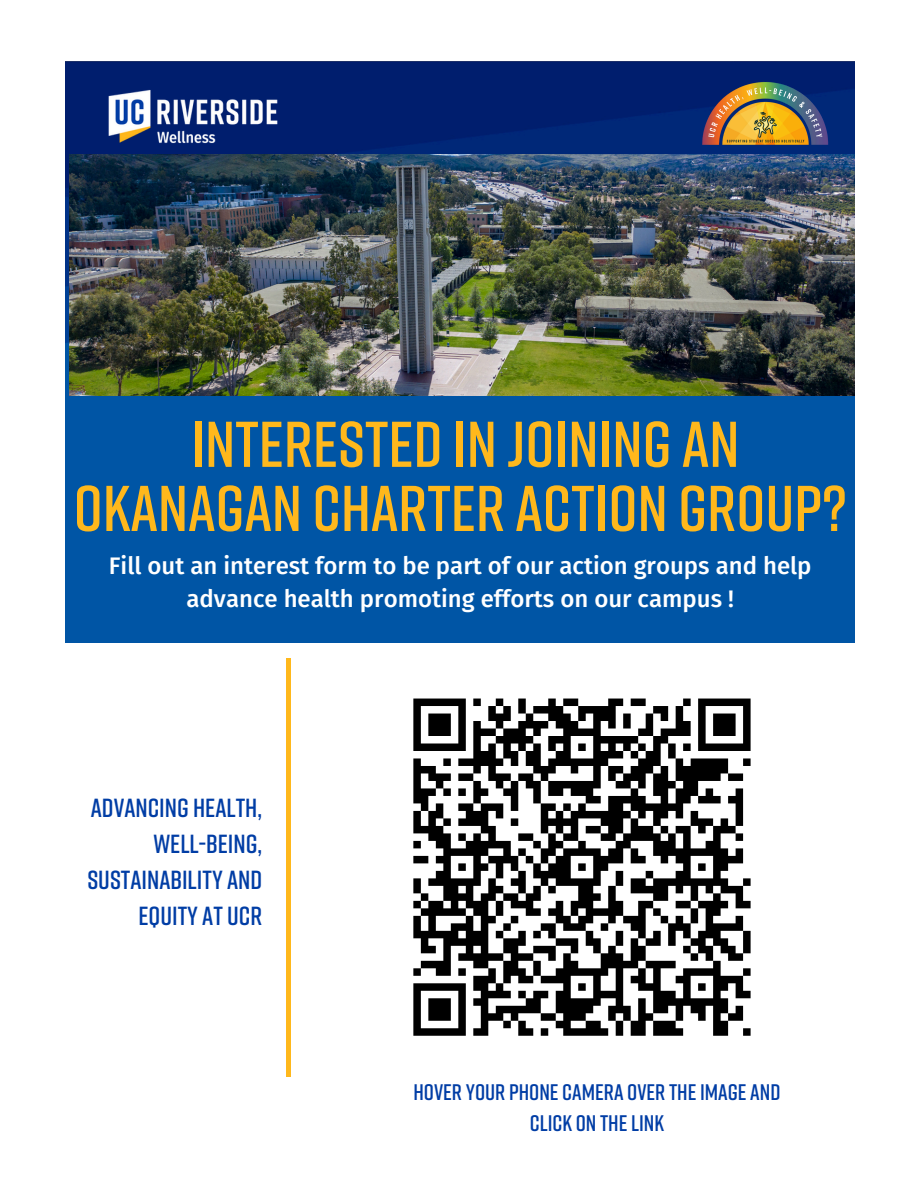
<style>
.page{position:relative;width:918px;height:1188px;background:#fff}
.page>*{position:absolute;margin:0;border:0;box-sizing:border-box;transform-origin:0 0}
.t1{font:600 64.5px/64.2px "Rift";color:#ffb81c;text-align:center}
.t2{font:600 26.1px/36px "Rift";color:#003da5;text-align:right}
.t3{font:500 24px/32.7px "Fira Sans";color:#fff;text-align:center}
.t4{font:600 22.5px/31.5px "Rift";color:#003da5;text-align:center}
</style>
<div class="page">
<img style="left:66px;top:62px;width:789px;height:580px">
<hr style="left:287px;top:658px;width:3px;height:418px;background:#ffb81c">
<img style="left:70px;top:154px;width:784px;height:242px">
<img style="left:679px;top:64px;width:174px;height:93px">
<img style="left:97px;top:79px;width:191px;height:75px">
<svg style="left:413px;top:698px;width:338px;height:338px"></svg>
<h1 class="t1" style="left:74px;top:410px;width:775px">INTERESTED IN JOINING AN<br>OKANAGAN CHARTER ACTION GROUP?</h1>
<h2 class="t3" style="left:109px;top:550px;width:704px">Fill out an interest form to be part of our action groups and help advance health promoting efforts on our campus !</h2>
<h2 class="t2" style="left:87px;top:789px;width:176px">ADVANCING HEALTH,<br>WELL-BEING,<br>SUSTAINABILITY AND<br>EQUITY AT UCR</h2>
<p class="t4" style="left:413px;top:1076px;width:369px">HOVER YOUR PHONE CAMERA OVER THE IMAGE AND<br>CLICK ON THE LINK</p>
</div>
